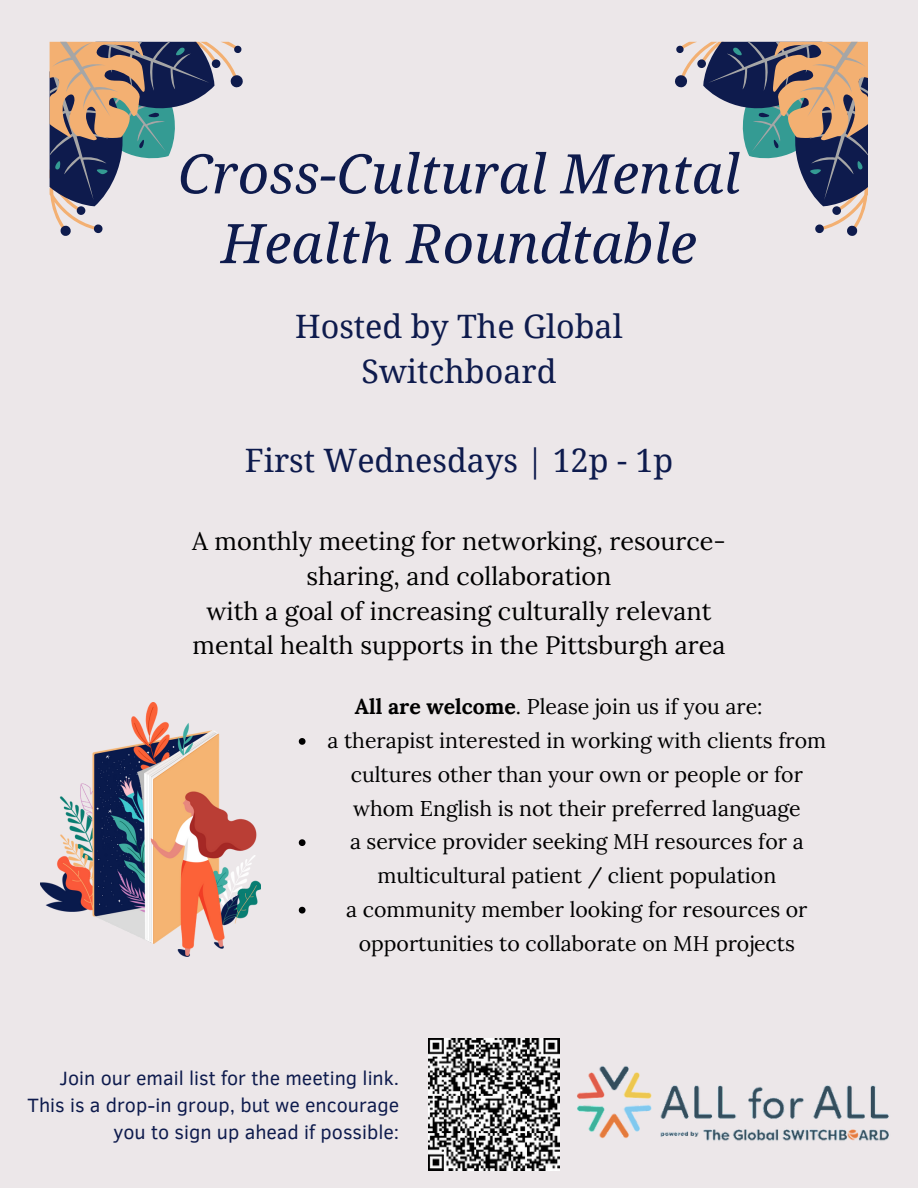
<style>
.page{position:relative;width:918px;height:1188px;background:#ece7e9}
.page>*{position:absolute;margin:0;border:0;box-sizing:border-box;transform-origin:0 0}
.t1{font:italic 54.6px/69.8px "Noto Serif";color:#0e1b4d;text-align:center}
.t2{font:32.25px/44.4px "Noto Serif";color:#0e1b4d;text-align:center}
.t3{font:25.2px/34.7px "Lora";color:#000;text-align:center}
.t4{font:21.3px/33.8px "Lora";color:#000;text-align:center}
.t5{font:19.8px/27px "Clear Sans";color:#0e1b4d;text-align:right}
.s1{font-weight:700}
</style>
<div class="page">
<img style="left:41px;top:702px;width:219px;height:254px">
<svg style="left:675px;top:41px;width:193px;height:195px"></svg>
<svg style="left:50px;top:41px;width:193px;height:195px"></svg>
<img style="left:428px;top:1039px;width:132px;height:131px">
<svg style="left:299px;top:738px;width:7px;height:7px"></svg>
<svg style="left:299px;top:839px;width:7px;height:7px"></svg>
<svg style="left:299px;top:907px;width:7px;height:7px"></svg>
<img style="left:577px;top:1066px;width:312px;height:75px">
<h2 class="t1" style="left:178px;top:137px;width:563px">Cross-Cultural Mental<br>Health Roundtable</h2>
<p class="t2" style="left:295px;top:304px;width:329px">Hosted by The Global<br>Switchboard</p>
<h1 class="t2" style="left:245px;top:437px;width:430px">First Wednesdays | 12p - 1p</h1>
<p class="t3" style="left:192px;top:524px;width:535px">A monthly meeting for networking, resource&shy;sharing, and collaboration<br>with a goal of increasing culturally relevant mental health supports in the Pittsburgh area</p>
<h3 class="t4" style="left:355px;top:690px;width:409px"><span class="s1">All are welcome</span>. Please join us if you are:</h3>
<p class="t4" style="left:327px;top:723px;width:500px">a therapist interested in working with clients from cultures other than your own or people or for whom English is not their preferred language</p>
<p class="t4" style="left:350px;top:825px;width:455px">a service provider seeking MH resources for a multicultural patient / client population</p>
<p class="t4" style="left:346px;top:892px;width:463px">a community member looking for resources or opportunities to collaborate on MH projects</p>
<p class="t5" style="left:28px;top:1063px;width:373px">Join our email list for the meeting link.<br>This is a drop-in group, but we encourage you to sign up ahead if possible:</p>
</div>
